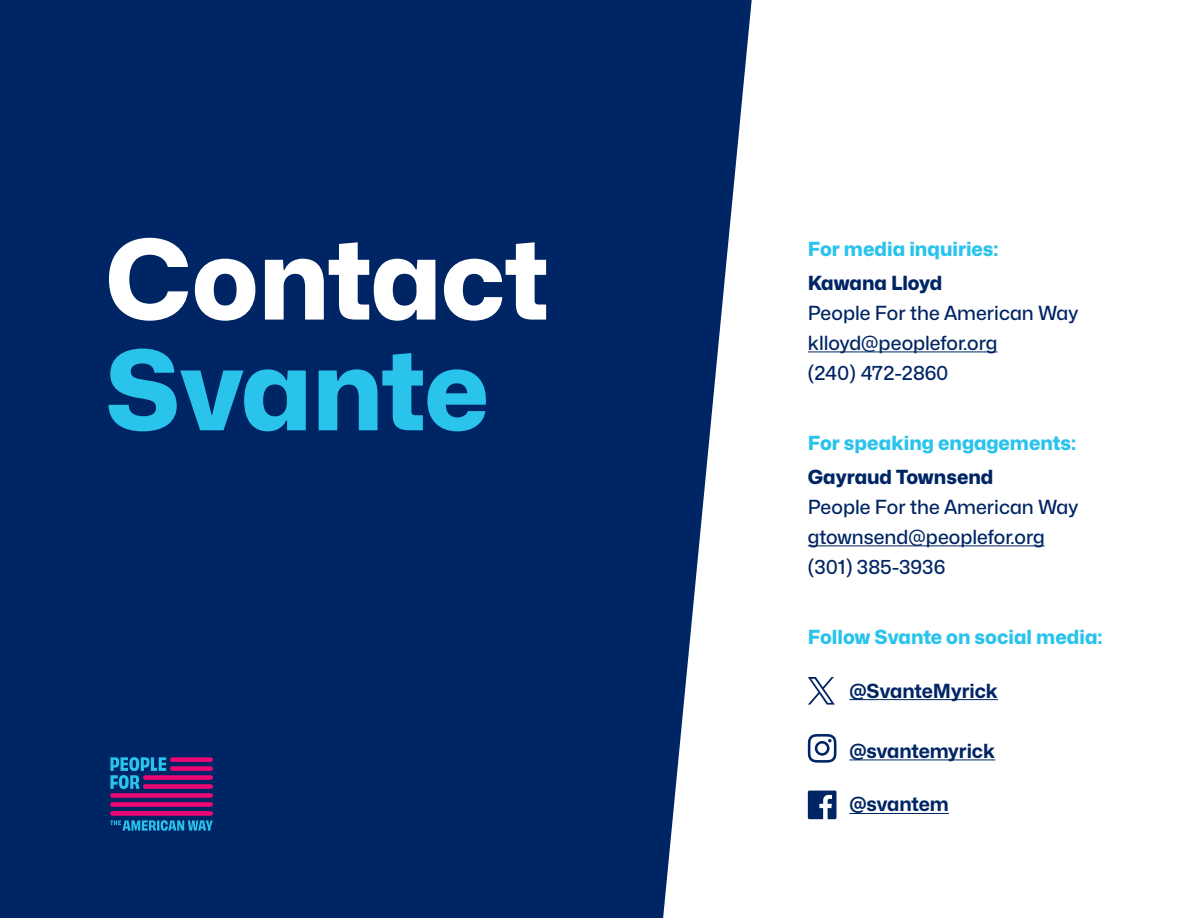
<style>
.page{position:relative;width:1188px;height:918px;background:#fff}
.page>*{position:absolute;margin:0;border:0;box-sizing:border-box;transform-origin:0 0}
.t1{font:800 110.7px "Mona Sans";letter-spacing:-.005em;color:#fff}
.t2{font:800 110.7px "Mona Sans";letter-spacing:-.015em;color:#29c3ec}
.t3{font:500 19.5px/30px "Mona Sans";color:#002564}
.t4{font:800 19.5px "Mona Sans";color:#29c3ec}
.t5{font:700 19.5px "Mona Sans";color:#002564}
.t6{font:800 19.5px "Mona Sans";color:#002564}
</style>
<div class="page">
<div style="left:0;top:0;width:752px;height:918px;background:#002564"></div>
<svg style="left:110px;top:757px;width:103px;height:74px;background:#523680"></svg>
<hr style="left:808px;top:351px;width:189px;height:1px;background:#002564">
<hr style="left:808px;top:545px;width:237px;height:1px;background:#002564">
<hr style="left:849px;top:699px;width:149px;height:1px;background:#002564">
<hr style="left:849px;top:759px;width:146px;height:1px;background:#002564">
<hr style="left:849px;top:813px;width:100px;height:1px;background:#002564">
<svg style="left:808px;top:734px;width:28px;height:29px"></svg>
<svg style="left:808px;top:677px;width:27px;height:28px"></svg>
<svg style="left:808px;top:791px;width:28px;height:28px"></svg>
<h1 class="t1" style="left:105px;top:208px;width:445px">Contact</h1>
<h1 class="t2" style="left:105px;top:318px;width:385px">Svante</h1>
<p class="t4" style="left:808px;top:236px;width:192px">For media inquiries:</p>
<p class="t6" style="left:808px;top:270px;width:136px">Kawana Lloyd</p>
<p class="t3" style="left:808px;top:297px;width:272px">People For the American Way klloyd@peoplefor.org<br>(240) 472-2860</p>
<p class="t4" style="left:808px;top:430px;width:270px">For speaking engagements:</p>
<p class="t6" style="left:808px;top:464px;width:187px">Gayraud Townsend</p>
<p class="t3" style="left:808px;top:491px;width:272px">People For the American Way gtownsend@peoplefor.org (301) 385-3936</p>
<p class="t4" style="left:808px;top:624px;width:296px">Follow Svante on social media:</p>
<p class="t5" style="left:849px;top:678px;width:150px">@SvanteMyrick</p>
<p class="t5" style="left:849px;top:738px;width:147px">@svantemyrick</p>
<p class="t5" style="left:849px;top:792px;width:101px">@svantem</p>
</div>
